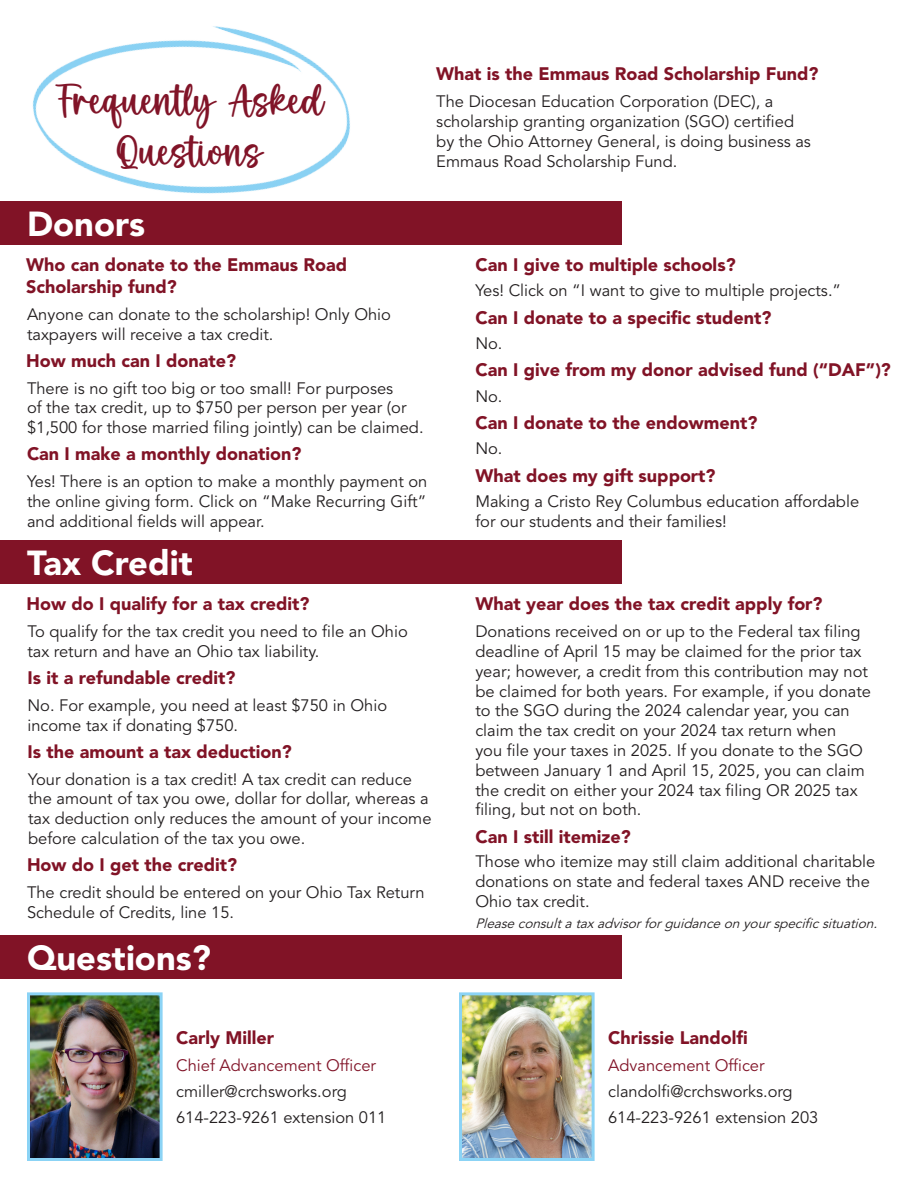
<style>
.page{position:relative;width:918px;height:1188px;background:#fff}
.page>*{position:absolute;margin:0;border:0;box-sizing:border-box;transform-origin:0 0}
.t1{font:42px/50.4px "Family";color:#811428;text-align:center}
.t2{font:900 34.5px "Avenir LT Std";color:#fff}
.t3{font:900 18px/21.6px "Avenir LT Std";color:#811326}
.t4{font:16.5px/19.8px "Avenir LT Std";color:#231f20}
.t5{font:16.5px "Avenir LT Std";color:#811428}
.t6{font:italic 13.5px "Avenir LT Std";color:#231f20}
</style>
<div class="page">
<img style="left:4px;top:26px;width:375px;height:219px">
<div style="left:0;top:201px;width:622px;height:43px;background:#811326"></div>
<div style="left:0;top:540px;width:622px;height:43px;background:#811326"></div>
<div style="left:0;top:936px;width:622px;height:43px;background:#811326"></div>
<img style="left:31px;top:996px;width:128px;height:161px">
<div style="left:27px;top:992px;width:136px;height:169px;border:3px solid #8bd3f5"></div>
<img style="left:463px;top:996px;width:128px;height:161px">
<div style="left:459px;top:992px;width:136px;height:169px;border:3px solid #8bd3f5"></div>
<p class="t1" style="left:53px;top:81px;width:271px">Frequently Asked<br>Questions</p>
<p class="t2" style="left:27px;top:203px;width:120px">Donors</p>
<p class="t3" style="left:436px;top:63px;width:384px">What is the Emmaus Road Scholarship Fund?</p>
<p class="t4" style="left:436px;top:92px;width:376px">The Diocesan Education Corporation (DEC), a scholarship granting organization (SGO) certified by the Ohio Attorney General, is doing business as Emmaus Road Scholarship Fund.</p>
<p class="t3" style="left:26px;top:254px;width:322px">Who can donate to the Emmaus Road<br>Scholarship fund?</p>
<p class="t4" style="left:27px;top:305px;width:366px">Anyone can donate to the scholarship! Only Ohio taxpayers will receive a tax credit.</p>
<p class="t3" style="left:26px;top:350px;width:211px">How much can I donate?</p>
<p class="t4" style="left:27px;top:378px;width:398px">There is no gift too big or too small! For purposes<br>of the tax credit, up to $750 per person per year (or $1,500 for those married filing jointly) can be claimed.</p>
<p class="t3" style="left:27px;top:443px;width:276px">Can I make a monthly donation?</p>
<p class="t4" style="left:27px;top:472px;width:402px;text-align:justify">Yes! There is an option to make a monthly payment on the online giving form. Click on “Make Recurring Gift” and additional fields will appear.</p>
<p class="t3" style="left:475px;top:465px;width:242px">What does my gift support?</p>
<p class="t3" style="left:475px;top:254px;width:262px">Can I give to multiple schools?</p>
<p class="t4" style="left:475px;top:281px;width:367px">Yes! Click on “I want to give to multiple projects.”</p>
<p class="t3" style="left:475px;top:307px;width:298px">Can I donate to a specific student?</p>
<p class="t4" style="left:475px;top:334px;width:29px">No.</p>
<p class="t3" style="left:475px;top:359px;width:417px">Can I give from my donor advised fund (“DAF”)?</p>
<p class="t4" style="left:475px;top:387px;width:29px">No.</p>
<p class="t3" style="left:475px;top:412px;width:284px">Can I donate to the endowment?</p>
<p class="t4" style="left:475px;top:439px;width:29px">No.</p>
<p class="t4" style="left:475px;top:492px;width:385px">Making a Cristo Rey Columbus education affordable for our students and their families!</p>
<p class="t2" style="left:27px;top:542px;width:167px">Tax Credit</p>
<p class="t3" style="left:27px;top:593px;width:284px">How do I qualify for a tax credit?</p>
<p class="t4" style="left:27px;top:622px;width:382px">To qualify for the tax credit you need to file an Ohio tax return and have an Ohio tax liability.</p>
<p class="t3" style="left:27px;top:667px;width:210px">Is it a refundable credit?</p>
<p class="t4" style="left:27px;top:696px;width:361px">No. For example, you need at least $750 in Ohio income tax if donating $750.</p>
<p class="t3" style="left:27px;top:741px;width:266px">Is the amount a tax deduction?</p>
<p class="t4" style="left:28px;top:769px;width:405px">Your donation is a tax credit! A tax credit can reduce the amount of tax you owe, dollar for dollar, whereas a tax deduction only reduces the amount of your income before calculation of the tax you owe.</p>
<p class="t3" style="left:27px;top:854px;width:212px">How do I get the credit?</p>
<p class="t4" style="left:27px;top:883px;width:399px">The credit should be entered on your Ohio Tax Return<br>Schedule of Credits, line 15.</p>
<p class="t2" style="left:27px;top:937px;width:185px">Questions?</p>
<p class="t3" style="left:475px;top:593px;width:349px">What year does the tax credit apply for?</p>
<p class="t4" style="left:475px;top:622px;width:397px">Donations received on or up to the Federal tax filing deadline of April 15 may be claimed for the prior tax year; however, a credit from this contribution may not be claimed for both years. For example, if you donate to the SGO during the 2024 calendar year, you can claim the tax credit on your 2024 tax return when<br>you file your taxes in 2025. If you donate to the SGO between January 1 and April 15, 2025, you can claim the credit on either your 2024 tax filing OR 2025 tax filing, but not on both.</p>
<p class="t3" style="left:475px;top:825px;width:157px">Can I still itemize?</p>
<p class="t4" style="left:475px;top:852px;width:401px">Those who itemize may still claim additional charitable donations on state and federal taxes AND receive the<br>Ohio tax credit.</p>
<p class="t6" style="left:475px;top:915px;width:408px">Pleaseconsultataxadvisorforguidanceonyourspecificsituation.</p>
<p class="t3" style="left:608px;top:1027px;width:141px">Chrissie Landolfi</p>
<p class="t4" style="left:608px;top:1082px;width:186px">clandolfi@crchsworks.org</p>
<p class="t3" style="left:176px;top:1027px;width:100px">Carly Miller</p>
<p class="t4" style="left:176px;top:1082px;width:172px">cmiller@crchsworks.org</p>
<p class="t5" style="left:608px;top:1056px;width:158px">Advancement Officer</p>
<p class="t5" style="left:176px;top:1056px;width:201px">Chief Advancement Officer</p>
<p class="t4" style="left:176px;top:1108px;width:212px">614-223-9261 extension 011</p>
<p class="t4" style="left:608px;top:1108px;width:212px">614-223-9261 extension 203</p>
</div>
